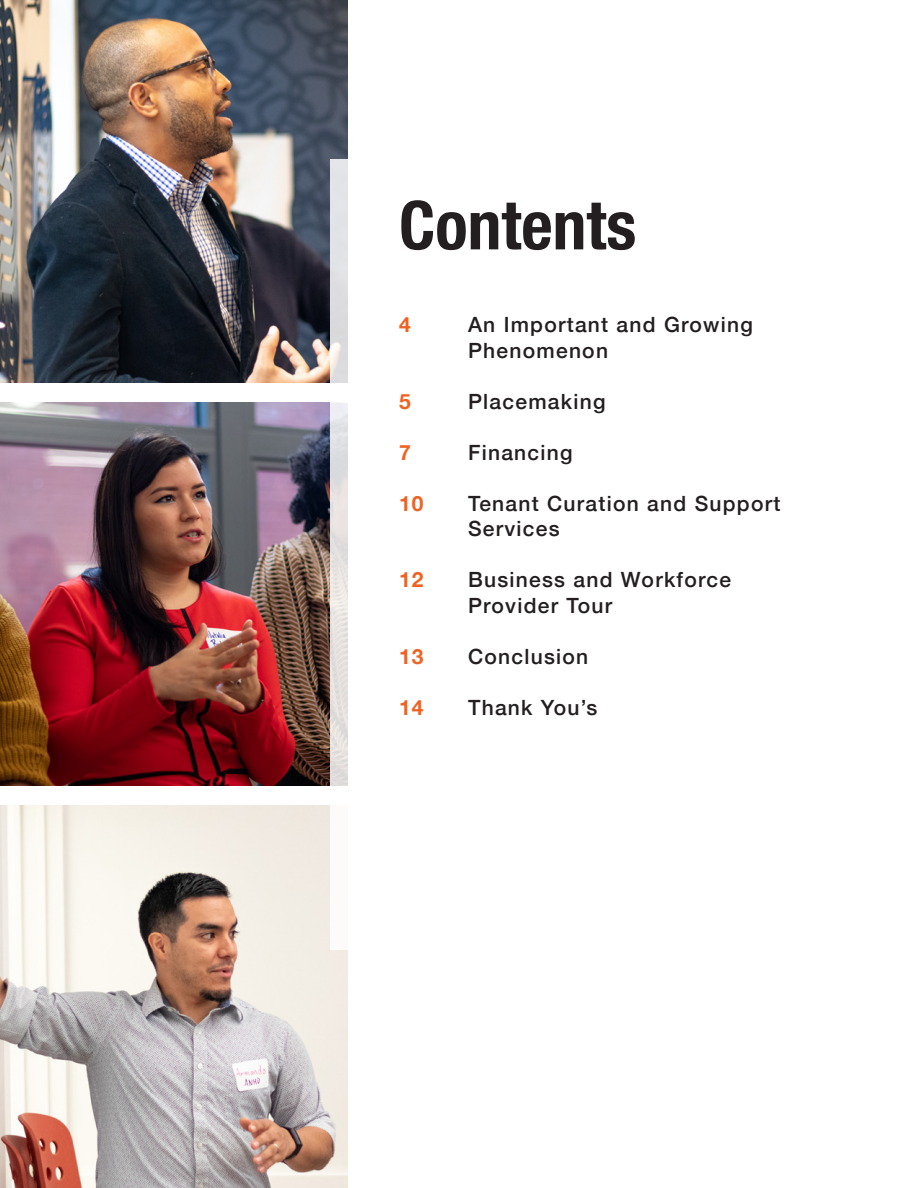
<style>
.page{position:relative;width:918px;height:1188px;background:#fff}
.page>*{position:absolute;margin:0;border:0;box-sizing:border-box;transform-origin:0 0}
.t1{font:700 condensed 67.5px "Helvetica Neue";color:#231f20}
.t2{font:500 21px/25.5px "Helvetica Neue";letter-spacing:.06em;color:#231f20}
.t3{font:700 21px "Helvetica Neue";letter-spacing:.06em;color:#f06222}
</style>
<div class="page">
<img style="left:0;top:0;width:347px;height:382px">
<img style="left:0;top:403px;width:330px;height:382px">
<img style="left:0;top:806px;width:347px;height:382px">
<div style="left:330px;top:159px;width:588px;height:791px;background:#fff"></div>
<p class="t1" style="left:399px;top:169px;width:239px">Contents</p>
<p class="t3" style="left:399px;top:309px;width:13px">4</p>
<p class="t3" style="left:399px;top:385px;width:13px">5</p>
<p class="t3" style="left:399px;top:436px;width:13px">7</p>
<p class="t3" style="left:399px;top:487px;width:26px">10</p>
<p class="t3" style="left:399px;top:564px;width:26px">12</p>
<p class="t3" style="left:399px;top:640px;width:26px">13</p>
<p class="t3" style="left:399px;top:691px;width:26px">14</p>
<p class="t2" style="left:468px;top:311px;width:286px">An Important and Growing<br>Phenomenon</p>
<p class="t2" style="left:468px;top:387px;width:139px">Placemaking</p>
<p class="t2" style="left:468px;top:438px;width:106px">Financing</p>
<p class="t2" style="left:468px;top:489px;width:314px">Tenant Curation and Support<br>Services</p>
<p class="t2" style="left:468px;top:566px;width:265px">Business and Workforce<br>Provider Tour</p>
<p class="t2" style="left:468px;top:642px;width:122px">Conclusion</p>
<p class="t2" style="left:468px;top:693px;width:131px">Thank You’s</p>
</div>
